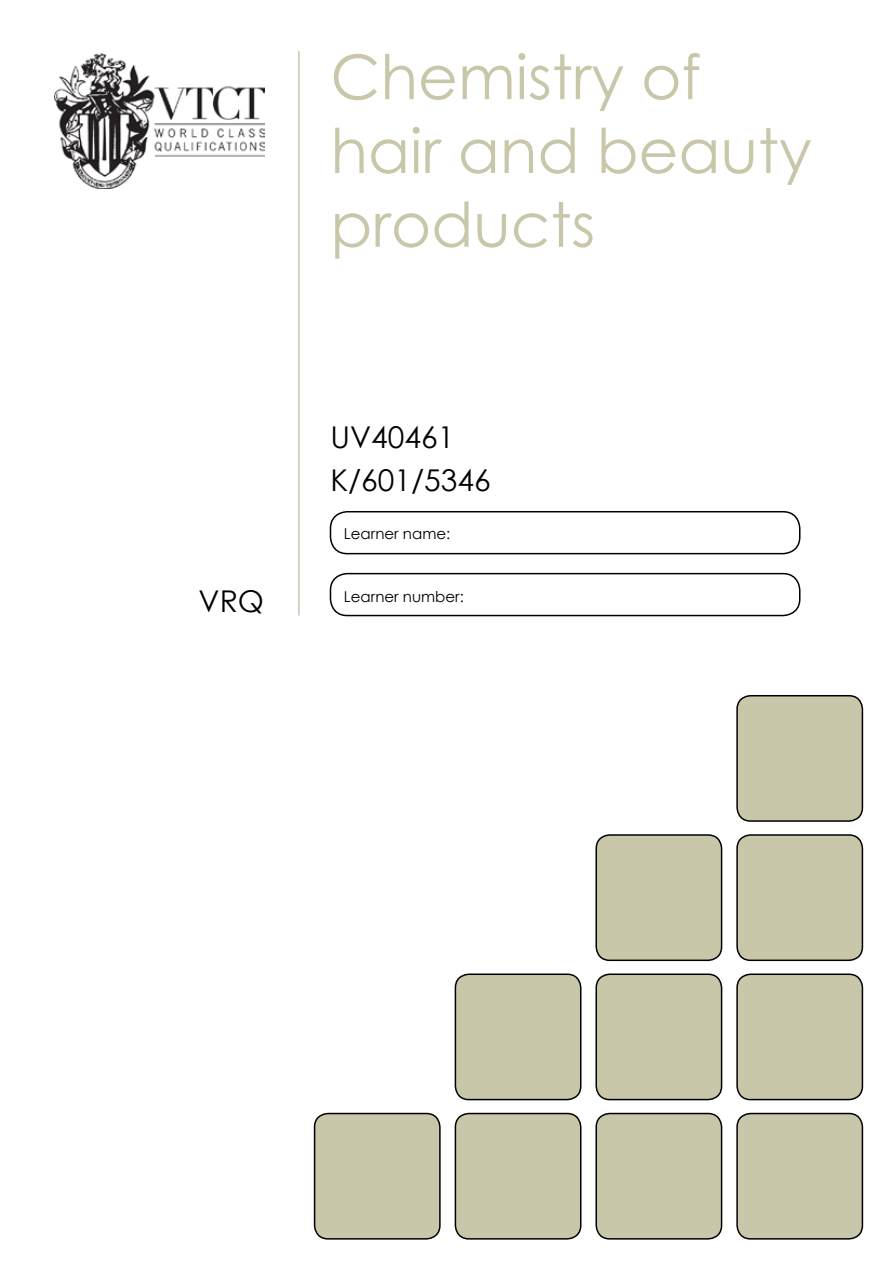
<style>
.page{position:relative;width:893px;height:1263px;background:#fff}
.page>*{position:absolute;margin:0;border:0;box-sizing:border-box;transform-origin:0 0}
.t1{font:61.5px/73.8px "Century Gothic";color:#c9c7a9}
.t2{font:30px "Century Gothic";color:#000}
.t3{font:15px "Century Gothic";color:#000}
</style>
<div class="page">
<div style="left:737px;top:1113px;width:125px;height:126px;background:#c9c7a9;border-radius:14px"></div>
<div style="left:736px;top:1113px;width:127px;height:126px;border:2px solid #000;border-radius:14px"></div>
<div style="left:455px;top:1113px;width:126px;height:126px;background:#c9c7a9;border-radius:14px"></div>
<div style="left:455px;top:1113px;width:126px;height:126px;border:2px solid #000;border-radius:14px"></div>
<div style="left:596px;top:1113px;width:126px;height:126px;background:#c9c7a9;border-radius:14px"></div>
<div style="left:595px;top:1113px;width:127px;height:126px;border:2px solid #000;border-radius:14px"></div>
<div style="left:315px;top:1113px;width:125px;height:126px;background:#c9c7a9;border-radius:14px"></div>
<div style="left:314px;top:1113px;width:127px;height:126px;border:2px solid #000;border-radius:14px"></div>
<div style="left:737px;top:974px;width:125px;height:125px;background:#c9c7a9;border-radius:14px"></div>
<div style="left:736px;top:973px;width:127px;height:127px;border:2px solid #000;border-radius:14px"></div>
<div style="left:455px;top:974px;width:126px;height:125px;background:#c9c7a9;border-radius:14px"></div>
<div style="left:455px;top:973px;width:126px;height:127px;border:2px solid #000;border-radius:14px"></div>
<div style="left:596px;top:974px;width:126px;height:125px;background:#c9c7a9;border-radius:14px"></div>
<div style="left:595px;top:973px;width:127px;height:127px;border:2px solid #000;border-radius:14px"></div>
<div style="left:737px;top:835px;width:125px;height:125px;background:#c9c7a9;border-radius:14px"></div>
<div style="left:736px;top:834px;width:127px;height:127px;border:2px solid #000;border-radius:14px"></div>
<div style="left:596px;top:835px;width:126px;height:125px;background:#c9c7a9;border-radius:14px"></div>
<div style="left:595px;top:834px;width:127px;height:127px;border:2px solid #000;border-radius:14px"></div>
<div style="left:737px;top:696px;width:125px;height:125px;background:#c9c7a9;border-radius:14px"></div>
<div style="left:736px;top:695px;width:127px;height:127px;border:2px solid #000;border-radius:14px"></div>
<div style="left:330px;top:511px;width:470px;height:43px;border:2px solid #000;border-radius:17px"></div>
<div style="left:330px;top:573px;width:470px;height:43px;border:2px solid #000;border-radius:17px"></div>
<hr style="left:298px;top:51px;width:2px;height:564px;background:#c9c7a9">
<img style="left:54px;top:53px;width:210px;height:135px">
<p class="t2" style="left:199px;top:580px;width:67px">VRQ</p>
<p class="t1" style="left:330px;top:39px;width:483px">Chemistry of hair and beauty products</p>
<p class="t2" style="left:330px;top:416px;width:125px">UV40461</p>
<p class="t2" style="left:330px;top:459px;width:162px">K/601/5346</p>
<p class="t3" style="left:344px;top:523px;width:108px">Learner name:</p>
<p class="t3" style="left:344px;top:586px;width:121px">Learner number:</p>
</div>
